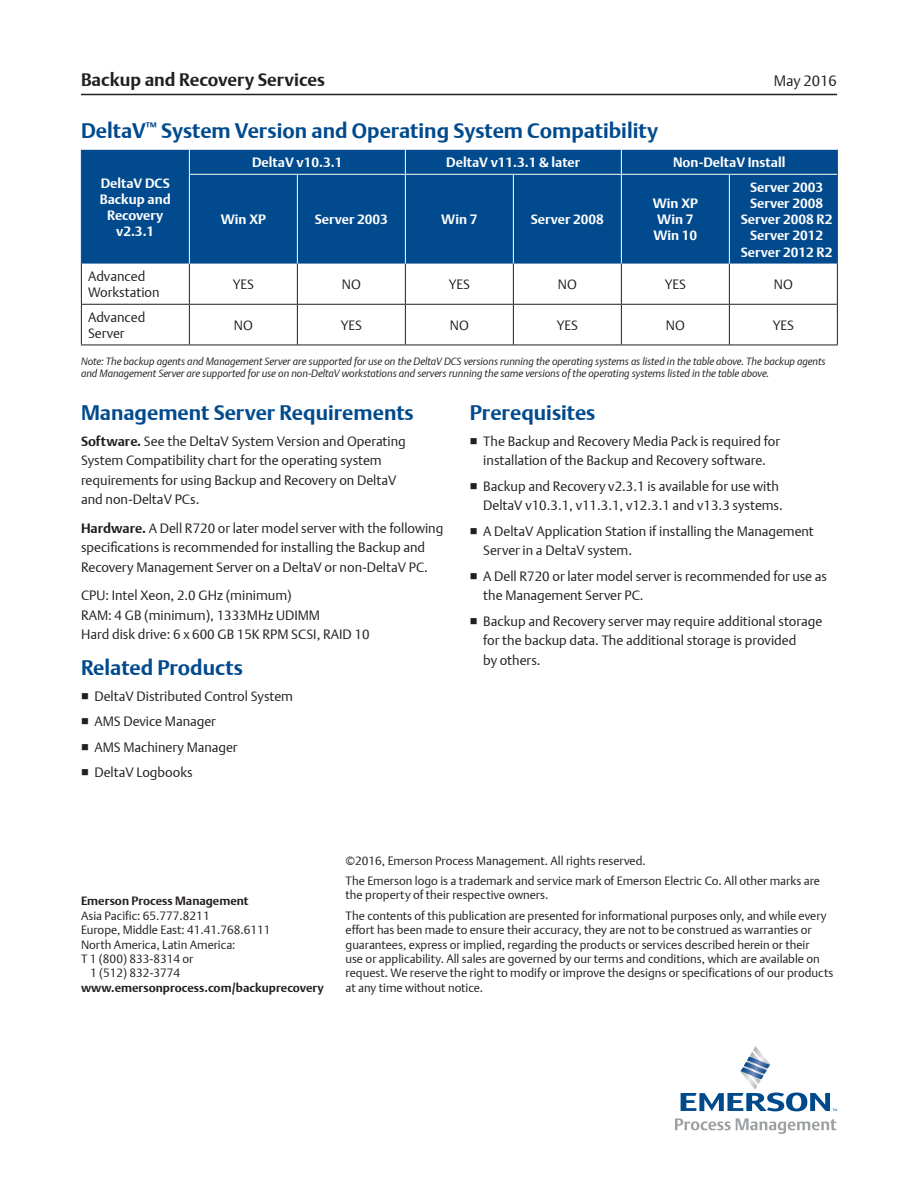
<style>
.page{position:relative;width:918px;height:1188px;background:#fff}
.page>*{position:absolute;margin:0;border:0;box-sizing:border-box;transform-origin:0 0}
.Subhead_1{font:700 21px "DTL Argo T";color:#004a8d}
.t1{font:700 18px "DTL Argo T";color:#231f20}
.t2{font:15px "DTL Argo T Light";color:#231f20}
.Body_Text{font:13.5px/19.5px "DTL Argo T Light";color:#231f20}
.Table_Header{font:700 13.5px/16.2px "DTL Argo T";color:#fff;text-align:center}
.Body_text_split{font:13.5px/19.5px "DTL Argo T Light";color:#231f20}
.Table_Text{font:13.5px/16.2px "DTL Argo T Light";color:#231f20}
.t3{font:12px/14.4px "DTL Argo T Light";color:#231f20}
.t4{font:700 12px "DTL Argo T";color:#231f20}
.footnote{font:italic 10.5px/12px "DTL Argo T Light";letter-spacing:-.005em;color:#231f20}
.s1{font-family:"DTL Argo T";font-weight:700}
</style>
<div class="page">
<hr style="left:81px;top:94px;width:756px;height:1px;background:#231f20">
<svg style="left:681px;top:1046px;width:156px;height:65px"></svg>
<svg style="left:675px;top:1118px;width:161px;height:16px"></svg>
<div style="left:82px;top:150px;width:755px;height:114px;background:#004a8d"></div>
<hr style="left:297px;top:175px;width:1px;height:89px;background:#fff">
<hr style="left:513px;top:175px;width:1px;height:89px;background:#fff">
<hr style="left:621px;top:175px;width:1px;height:89px;background:#fff">
<hr style="left:189px;top:264px;width:1px;height:40px;background:#231f20">
<hr style="left:297px;top:264px;width:1px;height:40px;background:#231f20">
<hr style="left:405px;top:264px;width:1px;height:40px;background:#231f20">
<hr style="left:513px;top:264px;width:1px;height:40px;background:#231f20">
<hr style="left:621px;top:264px;width:1px;height:40px;background:#231f20">
<hr style="left:729px;top:264px;width:1px;height:40px;background:#231f20">
<hr style="left:189px;top:305px;width:1px;height:40px;background:#231f20">
<hr style="left:297px;top:305px;width:1px;height:40px;background:#231f20">
<hr style="left:405px;top:305px;width:1px;height:40px;background:#231f20">
<hr style="left:513px;top:305px;width:1px;height:40px;background:#231f20">
<hr style="left:621px;top:305px;width:1px;height:40px;background:#231f20">
<hr style="left:729px;top:305px;width:1px;height:40px;background:#231f20">
<hr style="left:81px;top:304px;width:108px;height:1px;background:#231f20">
<hr style="left:189px;top:304px;width:108px;height:1px;background:#231f20">
<hr style="left:297px;top:304px;width:108px;height:1px;background:#231f20">
<hr style="left:405px;top:304px;width:108px;height:1px;background:#231f20">
<hr style="left:513px;top:304px;width:108px;height:1px;background:#231f20">
<hr style="left:621px;top:304px;width:108px;height:1px;background:#231f20">
<hr style="left:729px;top:304px;width:109px;height:1px;background:#231f20">
<hr style="left:837px;top:174px;width:1px;height:90px;background:#004a8d">
<hr style="left:729px;top:175px;width:1px;height:89px;background:#fff">
<svg style="left:81px;top:150px;width:1px;height:24px"></svg>
<hr style="left:81px;top:174px;width:1px;height:90px;background:#004a8d">
<hr style="left:189px;top:174px;width:108px;height:1px;background:#fff">
<hr style="left:297px;top:174px;width:108px;height:1px;background:#fff">
<hr style="left:405px;top:174px;width:108px;height:1px;background:#fff">
<hr style="left:513px;top:174px;width:108px;height:1px;background:#fff">
<hr style="left:405px;top:175px;width:1px;height:89px;background:#fff">
<svg style="left:189px;top:150px;width:1px;height:24px"></svg>
<hr style="left:189px;top:175px;width:1px;height:89px;background:#fff">
<svg style="left:405px;top:150px;width:1px;height:24px"></svg>
<svg style="left:837px;top:150px;width:1px;height:24px"></svg>
<svg style="left:621px;top:150px;width:1px;height:24px"></svg>
<hr style="left:621px;top:174px;width:108px;height:1px;background:#fff">
<hr style="left:729px;top:174px;width:108px;height:1px;background:#fff">
<hr style="left:81px;top:264px;width:1px;height:40px;background:#231f20">
<hr style="left:837px;top:264px;width:1px;height:40px;background:#231f20">
<hr style="left:81px;top:305px;width:1px;height:40px;background:#231f20">
<hr style="left:837px;top:305px;width:1px;height:40px;background:#231f20">
<hr style="left:81px;top:345px;width:108px;height:1px;background:#231f20">
<hr style="left:189px;top:345px;width:108px;height:1px;background:#231f20">
<hr style="left:297px;top:345px;width:108px;height:1px;background:#231f20">
<hr style="left:405px;top:345px;width:108px;height:1px;background:#231f20">
<hr style="left:513px;top:345px;width:108px;height:1px;background:#231f20">
<hr style="left:621px;top:345px;width:108px;height:1px;background:#231f20">
<hr style="left:729px;top:345px;width:109px;height:1px;background:#231f20">
<h2 class="t1" style="left:81px;top:69px;width:245px">Backup and Recovery Services</h2>
<p class="t2" style="left:774px;top:72px;width:65px">May 2016</p>
<p class="Subhead_1" style="left:81px;top:118px;width:579px">DeltaV<sup>™</sup> System Version and Operating System Compatibility</p>
<p class="Table_Header" style="left:100px;top:175px;width:72px">DeltaV DCS<br>Backup and<br>Recovery v2.3.1</p>
<p class="Table_Header" style="left:252px;top:154px;width:92px">DeltaV v10.3.1</p>
<p class="Table_Header" style="left:446px;top:154px;width:135px">DeltaV v11.3.1 &amp; later</p>
<p class="Table_Header" style="left:673px;top:154px;width:114px">Non-DeltaV Install</p>
<p class="Table_Header" style="left:741px;top:179px;width:93px">Server 2003<br>Server 2008<br>Server 2008 R2<br>Server 2012<br>Server 2012 R2</p>
<p class="Table_Header" style="left:653px;top:195px;width:46px;text-align:left">Win XP<br>Win 7<br>Win 10</p>
<p class="Table_Header" style="left:221px;top:211px;width:46px">Win XP</p>
<p class="Table_Header" style="left:315px;top:211px;width:75px">Server 2003</p>
<p class="Table_Header" style="left:441px;top:211px;width:38px">Win 7</p>
<p class="Table_Header" style="left:531px;top:211px;width:75px">Server 2008</p>
<p class="Table_Text" style="left:88px;top:268px;width:73px">Advanced<br>Workstation</p>
<p class="Table_Text" style="left:233px;top:276px;width:23px">YES</p>
<p class="Table_Text" style="left:342px;top:276px;width:21px">NO</p>
<p class="Table_Text" style="left:449px;top:276px;width:23px">YES</p>
<p class="Table_Text" style="left:558px;top:276px;width:21px">NO</p>
<p class="Table_Text" style="left:665px;top:276px;width:23px">YES</p>
<p class="Table_Text" style="left:774px;top:276px;width:21px">NO</p>
<p class="Table_Text" style="left:88px;top:309px;width:59px">Advanced<br>Server</p>
<p class="Table_Text" style="left:234px;top:317px;width:21px">NO</p>
<p class="Table_Text" style="left:341px;top:317px;width:23px">YES</p>
<p class="Table_Text" style="left:450px;top:317px;width:21px">NO</p>
<p class="Table_Text" style="left:557px;top:317px;width:23px">YES</p>
<p class="Table_Text" style="left:666px;top:317px;width:21px">NO</p>
<p class="Table_Text" style="left:773px;top:317px;width:23px">YES</p>
<p class="footnote" style="left:81px;top:355px;width:746px">Note: The backup agents and Management Server are supported for use on the DeltaV DCS versions running the operating systems as listed in the table above. The backup agents and Management Server are supported for use on non-DeltaV workstations and servers running the same versions of the operating systems listed in the table above.</p>
<p class="Subhead_1" style="left:81px;top:400px;width:334px">Management Server Requirements</p>
<p class="Body_Text" style="left:81px;top:431px;width:326px"><span class="s1">Software.</span> See the DeltaV System Version and Operating System Compatibility chart for the operating system requirements for using Backup and Recovery on DeltaV and non-DeltaV PCs.</p>
<p class="Body_Text" style="left:81px;top:518px;width:364px"><span class="s1">Hardware.</span> A Dell R720 or later model server with the following specifications is recommended for installing the Backup and<br>Recovery Management Server on a DeltaV or non-DeltaV PC.</p>
<p class="Body_text_split" style="left:81px;top:585px;width:290px">CPU: Intel Xeon, 2.0 GHz (minimum)<br>RAM: 4 GB (minimum), 1333MHz UDIMM<br>Hard disk drive: 6 x 600 GB 15K RPM SCSI, RAID 10</p>
<p class="Subhead_1" style="left:81px;top:655px;width:163px">Related Products</p>
<p class="Body_Text" style="left:94px;top:686px;width:200px">DeltaV Distributed Control System</p>
<p class="Body_Text" style="left:94px;top:712px;width:123px">AMS Device Manager</p>
<p class="Body_Text" style="left:94px;top:737px;width:145px">AMS Machinery Manager</p>
<p class="Body_Text" style="left:94px;top:763px;width:100px">DeltaV Logbooks</p>
<p class="Subhead_1" style="left:470px;top:400px;width:127px">Prerequisites</p>
<p class="Body_Text" style="left:483px;top:431px;width:298px">The Backup and Recovery Media Pack is required for installation of the Backup and Recovery software.</p>
<p class="Body_Text" style="left:483px;top:476px;width:301px">Backup and Recovery v2.3.1 is available for use with<br>DeltaV v10.3.1, v11.3.1, v12.3.1 and v13.3 systems.</p>
<p class="Body_Text" style="left:483px;top:521px;width:332px">A DeltaV Application Station if installing the Management<br>Server in a DeltaV system.</p>
<p class="Body_Text" style="left:483px;top:566px;width:345px">A Dell R720 or later model server is recommended for use as the Management Server PC.</p>
<p class="Body_Text" style="left:483px;top:611px;width:341px">Backup and Recovery server may require additional storage for the backup data. The additional storage is provided<br>by others.</p>
<p class="t4" style="left:81px;top:894px;width:169px">Emerson Process Management</p>
<p class="t3" style="left:81px;top:908px;width:130px">Asia Pacific: 65.777.8211</p>
<p class="t3" style="left:81px;top:923px;width:191px">Europe, Middle East: 41.41.768.6111</p>
<p class="t3" style="left:81px;top:937px;width:156px">North America, Latin America:</p>
<p class="t3" style="left:81px;top:952px;width:114px">T 1 (800) 833-8314 or</p>
<p class="t3" style="left:90px;top:966px;width:92px">1 (512) 832-3774</p>
<p class="t4" style="left:81px;top:980px;width:244px">www.emersonprocess.com/backuprecovery</p>
<p class="t3" style="left:346px;top:850px;width:476px;line-height:20.4px">©2016, Emerson Process Management. All rights reserved.<br>The Emerson logo is a trademark and service mark of Emerson Electric Co. All other marks are</p>
<p class="t3" style="left:346px;top:885px;width:483px;line-height:20.4px">the property of their respective owners.<br>The contents of this publication are presented for informational purposes only, and while every</p>
<p class="t3" style="left:346px;top:923px;width:489px">effort has been made to ensure their accuracy, they are not to be construed as warranties or guarantees, express or implied, regarding the products or services described herein or their<br>use or applicability. All sales are governed by our terms and conditions, which are available on request. We reserve the right to modify or improve the designs or specifications of our products at any time without notice.</p>
</div>
